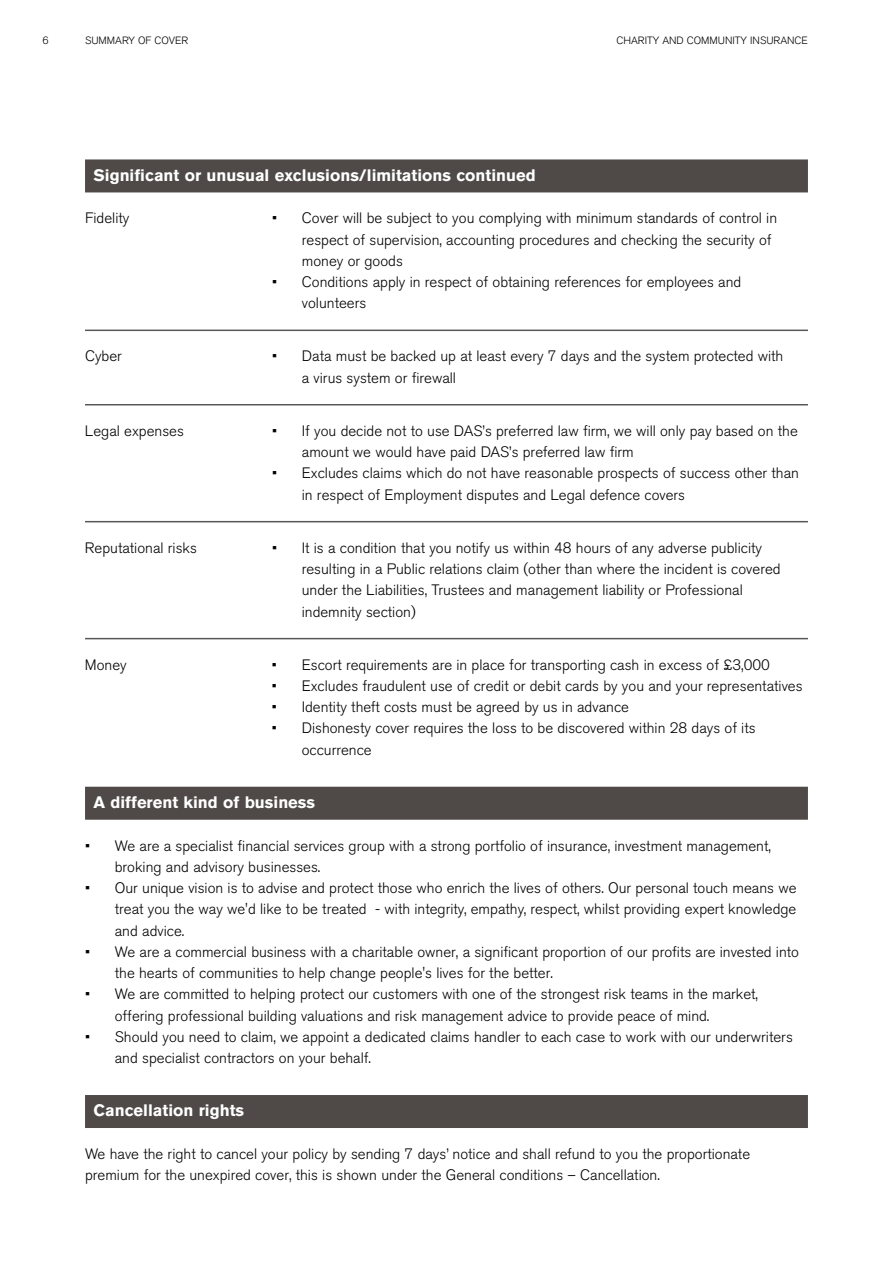
<style>
.page{position:relative;width:893px;height:1263px;background:#fff}
.page>*{position:absolute;margin:0;border:0;box-sizing:border-box;transform-origin:0 0}
.t1{font:700 16.5px "Akzidenz Grotesk BQ";color:#fff}
.t2{font:300 15px/21.3px "Akzidenz Grotesk BQ";color:#000}
.t3{font:300 10.5px "Akzidenz Grotesk BQ";color:#000}
</style>
<div class="page">
<hr style="left:85px;top:330px;width:723px;height:1px;background:#575756">
<hr style="left:85px;top:404px;width:723px;height:1px;background:#575756">
<hr style="left:85px;top:521px;width:723px;height:1px;background:#575756">
<hr style="left:85px;top:638px;width:723px;height:1px;background:#575756">
<div style="left:85px;top:787px;width:723px;height:33px;background:#4f4a47"></div>
<div style="left:85px;top:1095px;width:723px;height:33px;background:#4f4a47"></div>
<div style="left:85px;top:159px;width:723px;height:33px;background:#4f4a47"></div>
<p class="t3" style="left:43px;top:34px;width:8px">6</p>
<p class="t3" style="left:85px;top:34px;width:105px">SUMMARY OF COVER</p>
<p class="t3" style="left:616px;top:34px;width:193px">CHARITY AND COMMUNITY INSURANCE</p>
<p class="t1" style="left:94px;top:165px;width:444px">Significant or unusual exclusions/limitations continued</p>
<p class="t2" style="left:85px;top:208px;width:46px">Fidelity</p>
<p class="t2" style="left:302px;top:208px;width:477px;text-indent:-30px">• Cover will be subject to you complying with minimum standards of control in respect of supervision, accounting procedures and checking the security of money or goods</p>
<p class="t2" style="left:302px;top:271px;width:441px;text-indent:-30px">• Conditions apply in respect of obtaining references for employees and volunteers</p>
<p class="t2" style="left:85px;top:346px;width:38px">Cyber</p>
<p class="t2" style="left:302px;top:346px;width:483px;text-indent:-30px">• Data must be backed up at least every 7 days and the system protected with a virus system or firewall</p>
<p class="t2" style="left:85px;top:420px;width:100px">Legal expenses</p>
<p class="t2" style="left:302px;top:420px;width:497px;text-indent:-30px">• If you decide not to use DAS’s preferred law firm, we will only pay based on the amount we would have paid DAS’s preferred law firm</p>
<p class="t2" style="left:302px;top:463px;width:499px;text-indent:-30px">• Excludes claims which do not have reasonable prospects of success other than in respect of Employment disputes and Legal defence covers</p>
<p class="t2" style="left:85px;top:537px;width:114px">Reputational risks</p>
<p class="t2" style="left:302px;top:537px;width:480px;text-indent:-30px">• It is a condition that you notify us within 48 hours of any adverse publicity resulting in a Public relations claim (other than where the incident is covered under the Liabilities, Trustees and management liability or Professional indemnity section)</p>
<p class="t2" style="left:85px;top:654px;width:43px">Money</p>
<p class="t2" style="left:272px;top:654px;width:499px">• Escort requirements are in place for transporting cash in excess of £3,000</p>
<p class="t2" style="left:272px;top:675px;width:532px">• Excludes fraudulent use of credit or debit cards by you and your representatives</p>
<p class="t2" style="left:272px;top:697px;width:359px">• Identity theft costs must be agreed by us in advance</p>
<p class="t2" style="left:302px;top:718px;width:455px;text-indent:-30px">• Dishonesty cover requires the loss to be discovered within 28 days of its occurrence</p>
<p class="t1" style="left:94px;top:793px;width:223px">A different kind of business</p>
<p class="t2" style="left:115px;top:835px;width:658px;text-indent:-30px">• We are a specialist financial services group with a strong portfolio of insurance, investment management, broking and advisory businesses.</p>
<p class="t2" style="left:115px;top:877px;width:683px;text-align:justify;text-indent:-30px">• Our unique vision is to advise and protect those who enrich the lives of others. Our personal touch means we treat you the way we'd like to be treated - with integrity, empathy, respect, whilst providing expert knowledge and advice.</p>
<p class="t2" style="left:115px;top:941px;width:686px;text-indent:-30px">• We are a commercial business with a charitable owner, a significant proportion of our profits are invested into the hearts of communities to help change people's lives for the better.</p>
<p class="t2" style="left:115px;top:984px;width:645px;text-indent:-30px">• We are committed to helping protect our customers with one of the strongest risk teams in the market, offering professional building valuations and risk management advice to provide peace of mind.</p>
<p class="t2" style="left:115px;top:1026px;width:679px;text-indent:-30px">• Should you need to claim, we appoint a dedicated claims handler to each case to work with our underwriters and specialist contractors on your behalf.</p>
<p class="t1" style="left:94px;top:1101px;width:152px">Cancellation rights</p>
<p class="t2" style="left:85px;top:1143px;width:667px">We have the right to cancel your policy by sending 7 days’ notice and shall refund to you the proportionate premium for the unexpired cover, this is shown under the General conditions – Cancellation.</p>
</div>
